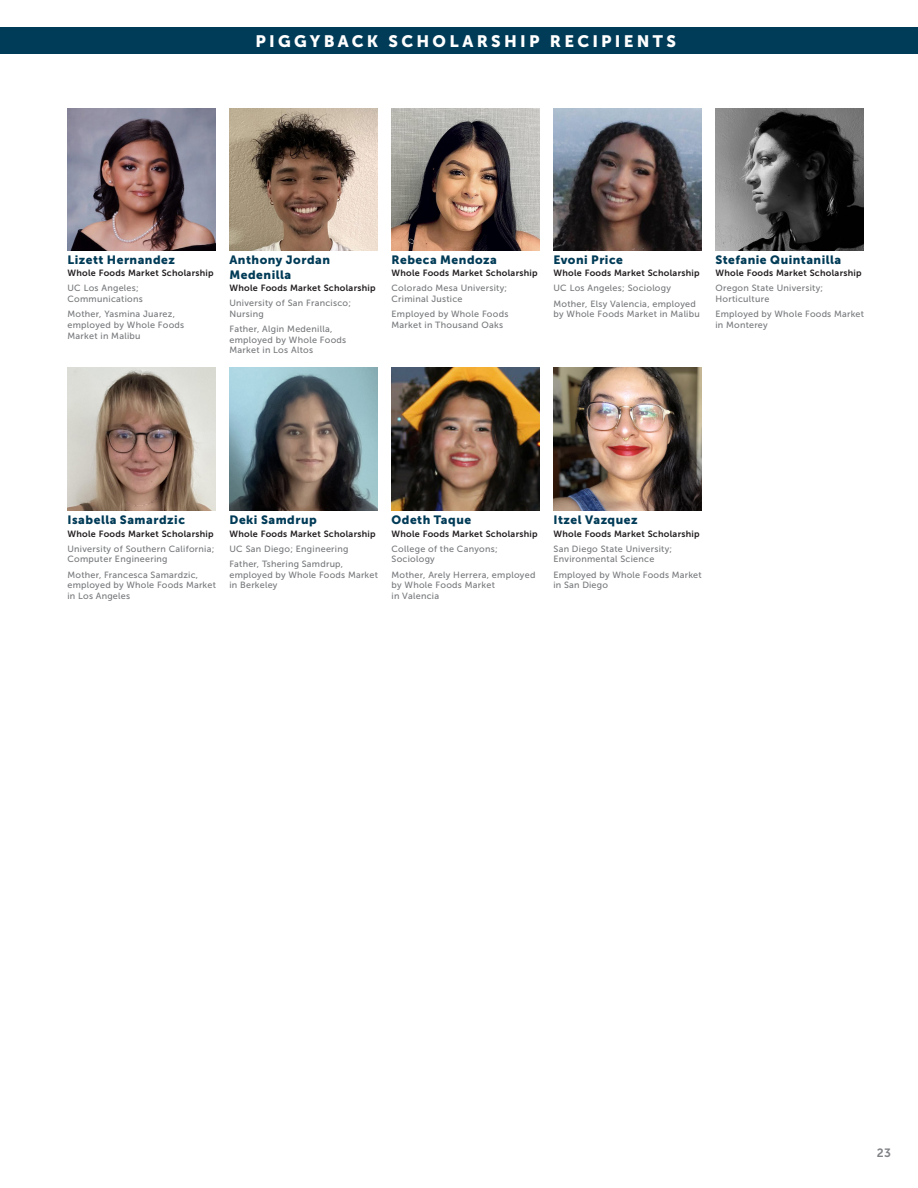
<style>
.page{position:relative;width:918px;height:1188px;background:#fff}
.page>*{position:absolute;margin:0;border:0;box-sizing:border-box;transform-origin:0 0}
.t1{font:16.5px "Museo Sans 900";letter-spacing:.195em;color:#fff}
.t2{font:12px/14.4px "Museo Sans 900";letter-spacing:.04em;color:#003b57}
.t3{font:12px "Museo Sans 700";color:#808285}
.t4{font:9px/10.8px "Museo Sans 500";letter-spacing:.03em;color:#76787b}
.t5{font:9px "Museo Sans 700";letter-spacing:.03em;color:#231f20}
</style>
<div class="page">
<img style="left:68px;top:108px;width:148px;height:143px">
<img style="left:68px;top:368px;width:148px;height:142px">
<img style="left:230px;top:108px;width:148px;height:143px">
<img style="left:230px;top:368px;width:148px;height:142px">
<img style="left:392px;top:108px;width:148px;height:143px">
<img style="left:392px;top:368px;width:148px;height:142px">
<img style="left:554px;top:108px;width:148px;height:143px">
<img style="left:716px;top:108px;width:148px;height:143px">
<div style="left:0;top:27px;width:918px;height:27px;background:#003b57"></div>
<img style="left:554px;top:368px;width:148px;height:142px">
<h1 class="t1" style="left:255px;top:32px;width:422px">PIGGYBACK SCHOLARSHIP RECIPIENTS</h1>
<h2 class="t2" style="left:68px;top:253px;width:109px">Lizett Hernandez</h2>
<p class="t5" style="left:68px;top:268px;width:148px">Whole Foods Market Scholarship</p>
<p class="t4" style="left:68px;top:283px;width:77px">UC Los Angeles;<br>Communications</p>
<p class="t4" style="left:68px;top:309px;width:118px">Mother, Yasmina Juarez, employed by Whole Foods<br>Market in Malibu</p>
<h2 class="t2" style="left:230px;top:253px;width:102px">Anthony Jordan<br>Medenilla</h2>
<p class="t5" style="left:230px;top:283px;width:148px">Whole Foods Market Scholarship</p>
<p class="t4" style="left:230px;top:297px;width:123px">University of San Francisco;<br>Nursing</p>
<p class="t4" style="left:230px;top:323px;width:118px">Father, Algin Medenilla, employed by Whole Foods<br>Market in Los Altos</p>
<h2 class="t2" style="left:391px;top:253px;width:107px">Rebeca Mendoza</h2>
<p class="t5" style="left:392px;top:268px;width:148px">Whole Foods Market Scholarship</p>
<p class="t4" style="left:392px;top:283px;width:117px">Colorado Mesa University;<br>Criminal Justice</p>
<p class="t4" style="left:392px;top:309px;width:118px">Employed by Whole Foods<br>Market in Thousand Oaks</p>
<h2 class="t2" style="left:554px;top:253px;width:71px">Evoni Price</h2>
<p class="t5" style="left:554px;top:268px;width:148px">Whole Foods Market Scholarship</p>
<p class="t4" style="left:554px;top:281px;width:144px;line-height:15.1px">UC Los Angeles; Sociology<br>Mother, Elsy Valencia, employed</p>
<p class="t4" style="left:554px;top:309px;width:148px">by Whole Foods Market in Malibu</p>
<h2 class="t2" style="left:716px;top:253px;width:127px">Stefanie Quintanilla</h2>
<p class="t5" style="left:716px;top:268px;width:148px">Whole Foods Market Scholarship</p>
<p class="t4" style="left:716px;top:283px;width:109px">Oregon State University;<br>Horticulture</p>
<p class="t4" style="left:716px;top:309px;width:150px">Employed by Whole Foods Market in Monterey</p>
<h2 class="t2" style="left:68px;top:513px;width:119px">Isabella Samardzic</h2>
<p class="t5" style="left:68px;top:528px;width:148px">Whole Foods Market Scholarship</p>
<p class="t4" style="left:68px;top:543px;width:148px">University of Southern California;<br>Computer Engineering</p>
<p class="t4" style="left:68px;top:569px;width:150px">Mother, Francesca Samardzic, employed by Whole Foods Market in Los Angeles</p>
<h2 class="t2" style="left:230px;top:513px;width:89px">Deki Samdrup</h2>
<p class="t5" style="left:230px;top:528px;width:148px">Whole Foods Market Scholarship</p>
<p class="t4" style="left:230px;top:541px;width:121px;line-height:15.1px">UC San Diego; Engineering<br>Father, Tshering Samdrup,</p>
<p class="t4" style="left:230px;top:569px;width:150px">employed by Whole Foods Market in Berkeley</p>
<h2 class="t2" style="left:392px;top:513px;width:81px">Odeth Taque</h2>
<p class="t5" style="left:392px;top:528px;width:148px">Whole Foods Market Scholarship</p>
<p class="t4" style="left:392px;top:543px;width:108px">College of the Canyons;<br>Sociology</p>
<p class="t4" style="left:392px;top:569px;width:145px">Mother, Arely Herrera, employed by Whole Foods Market<br>in Valencia</p>
<h2 class="t2" style="left:554px;top:513px;width:86px">Itzel Vazquez</h2>
<p class="t5" style="left:554px;top:528px;width:148px">Whole Foods Market Scholarship</p>
<p class="t4" style="left:554px;top:543px;width:120px">San Diego State University;<br>Environmental Science</p>
<p class="t4" style="left:554px;top:569px;width:150px">Employed by Whole Foods Market in San Diego</p>
<h2 class="t3" style="left:877px;top:1146px;width:16px">23</h2>
</div>
